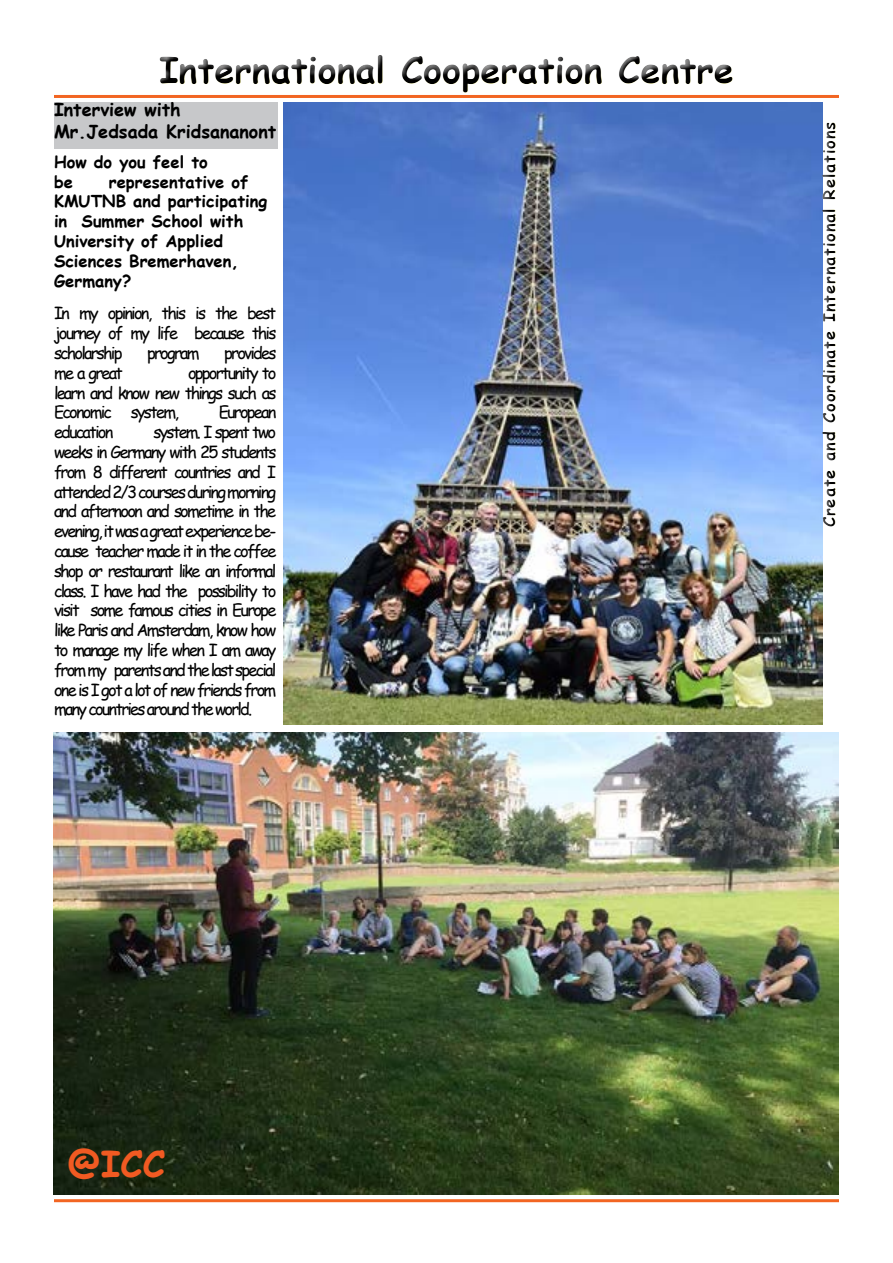
<style>
.page{position:relative;width:893px;height:1263px;background:#fff}
.page>*{position:absolute;margin:0;border:0;box-sizing:border-box;transform-origin:0 0}
.t1{font:700 36px "Comic Sans MS";color:#000}
.t2{font:700 36px "Comic Sans MS";color:#f15a22}
.t3{font:700 18px/21.6px "Comic Sans MS";color:#000}
.t4{font:16.5px/19.8px "Comic Sans MS";letter-spacing:-.11em;color:#000;text-align:justify}
.t5{font:700 16.5px/19.8px "Comic Sans MS";color:#000}
.t6{font:700 16.5px "Comic Sans MS";letter-spacing:.05em;color:#000}
</style>
<div class="page">
<div style="left:152px;top:48px;width:591px;height:47px;background:#fff200;opacity:.75"></div>
<img style="left:283px;top:102px;width:539px;height:622px">
<img style="left:54px;top:733px;width:785px;height:462px">
<div style="left:812px;top:114px;width:29px;height:423px;background:#fff;opacity:.75"></div>
<div style="left:815px;top:111px;width:26px;height:424px;background:#fff200;opacity:.75"></div>
<div style="left:54px;top:102px;width:224px;height:47px;background:#c7c8ca"></div>
<hr style="left:54px;top:95px;width:785px;height:3px;background:#f26522">
<hr style="left:54px;top:1199px;width:785px;height:3px;background:#f26522">
<h1 class="t1" style="left:159px;top:43px;width:576px">International Cooperation Centre</h1>
<p class="t3" style="left:54px;top:98px;width:224px">Interview with<br>Mr.Jedsada Kridsananont</p>
<p class="t5" style="left:54px;top:151px;width:155px">How do you feel to be</p>
<p class="t5" style="left:54px;top:171px;width:215px;text-indent:55px">representative of<br>KMUTNB and participating in Summer School with<br>University of Applied<br>Sciences Bremerhaven,<br>Germany?</p>
<p class="t4" style="left:54px;top:303px;width:224px">In my opinion, this is the best journey of my life because this scholarship</p>
<p class="t4" style="left:147px;top:343px;width:54px">program</p>
<p class="t4" style="left:224px;top:343px;width:54px">provides</p>
<p class="t4" style="left:54px;top:362px;width:224px;text-indent:134px">opportunity to learn and know new things such as Economic system,</p>
<p class="t4" style="left:54px;top:362px;width:71px">me a great</p>
<p class="t4" style="left:219px;top:402px;width:59px">European</p>
<p class="t4" style="left:54px;top:422px;width:61px">education</p>
<p class="t4" style="left:54px;top:422px;width:224px;text-indent:100px">system. I spent two weeks in Germany with 25 students from 8 different countries and I attended 2/3 courses during morning and afternoon and sometime in the evening,it was a great experience be&shy;cause teacher made it in the coffee shop or restaurant like an informal class. I have had the possibility to visit some famous cities in Europe like Paris and Amsterdam, know how to manage my life when I am away from my parents and the last special one is I got a lot of new friends from many countries around the world.</p>
<p class="t6" style="left:817px;top:527px;width:407px;rotate:-90deg">Create and Coordinate International Relations</p>
<h1 class="t2" style="left:67px;top:1137px;width:99px">@ICC</h1>
</div>
